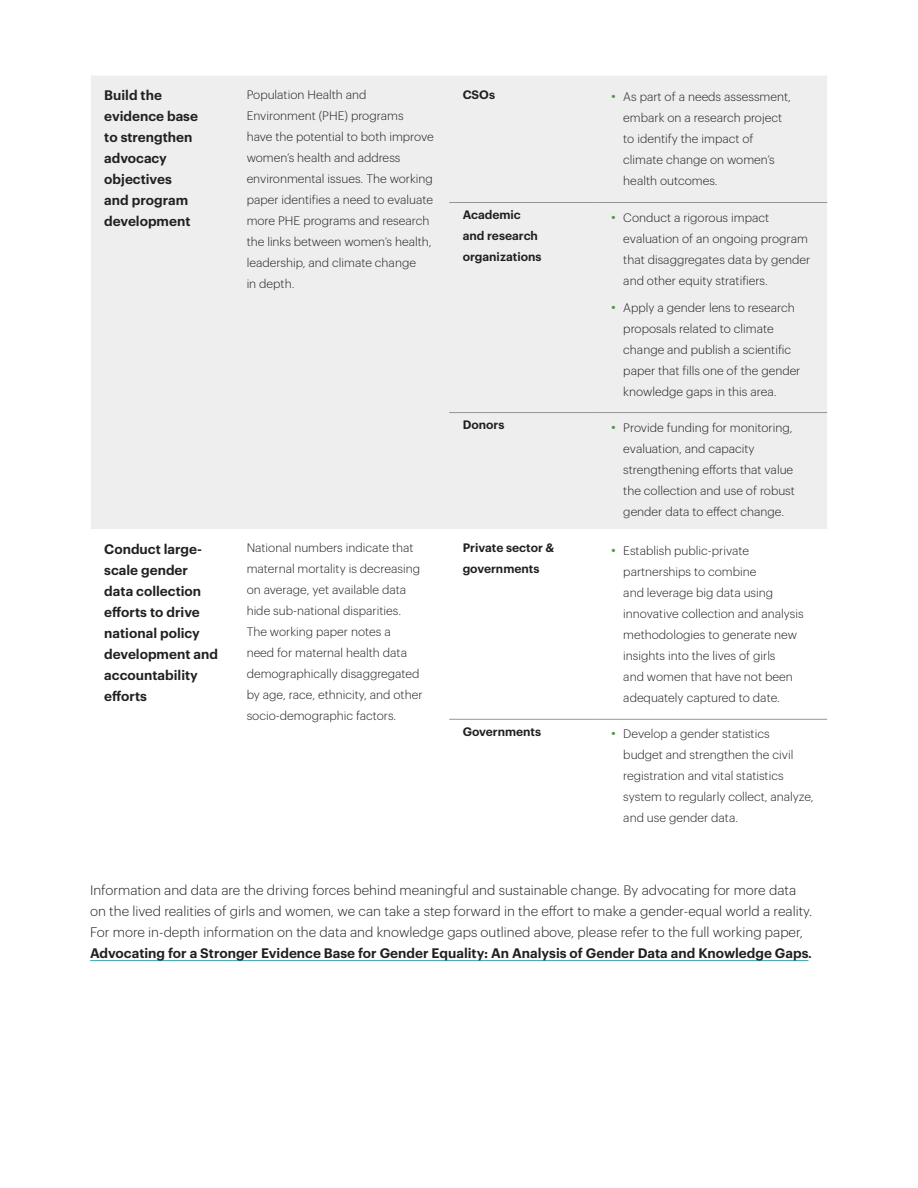
<style>
.page{position:relative;width:918px;height:1188px;background:#fff}
.page>*{position:absolute;margin:0;border:0;box-sizing:border-box;transform-origin:0 0}
.Body{font:300 13.5px/21px "Graphik";color:#231f20}
.Body-2{font:600 13.5px/21px "Graphik";color:#231f20}
.Body-3{font:300 12px/21px "Graphik";color:#231f20}
.Body-4{font:600 12px/21px "Graphik";color:#231f20}
.s1{font-size:15px;color:#439f35}
.s2{font-weight:600}
.s3{font-weight:500;font-style:italic}
</style>
<div class="page">
<hr style="left:90px;top:960px;width:719px;height:1px;background:#00bbdc">
<div style="left:91px;top:76px;width:736px;height:453px;background:#eeeeef"></div>
<hr style="left:449px;top:202px;width:149px;height:1px;background:#939598">
<hr style="left:598px;top:202px;width:229px;height:1px;background:#939598">
<hr style="left:449px;top:412px;width:149px;height:1px;background:#939598">
<hr style="left:598px;top:412px;width:229px;height:1px;background:#939598">
<hr style="left:449px;top:719px;width:149px;height:1px;background:#939598">
<hr style="left:598px;top:719px;width:229px;height:1px;background:#939598">
<p class="Body-2" style="left:104px;top:84px;width:95px">Build the evidence base to strengthen advocacy objectives and program development</p>
<p class="Body-3" style="left:247px;top:83px;width:189px">Population Health and<br>Environment (PHE) programs<br>have the potential to both improve women’s health and address environmental issues. The working paper identifies a need to evaluate more PHE programs and research the links between women’s health, leadership, and climate change<br>in depth.</p>
<p class="Body-4" style="left:463px;top:83px;width:34px">CSOs</p>
<p class="Body-3" style="left:623px;top:86px;width:169px;text-indent:-12px"><span class="s1">•</span> As part of a needs assessment, embark on a research project to identify the impact of climate change on women’s health outcomes.</p>
<p class="Body-4" style="left:463px;top:203px;width:80px">Academic and research organizations</p>
<p class="Body-3" style="left:623px;top:206px;width:189px;text-indent:-12px"><span class="s1">•</span> Conduct a rigorous impact evaluation of an ongoing program that disaggregates data by gender and other equity stratifiers.</p>
<p class="Body-3" style="left:623px;top:296px;width:179px;text-indent:-12px"><span class="s1">•</span> Apply a gender lens to research proposals related to climate change and publish a scientific paper that fills one of the gender knowledge gaps in this area.</p>
<p class="Body-4" style="left:463px;top:413px;width:43px">Donors</p>
<p class="Body-3" style="left:623px;top:416px;width:173px;text-indent:-12px"><span class="s1">•</span> Provide funding for monitoring, evaluation, and capacity strengthening efforts that value the collection and use of robust gender data to effect change.</p>
<p class="Body-2" style="left:104px;top:537px;width:115px">Conduct large&shy;scale gender data collection efforts to drive national policy development and accountability efforts</p>
<p class="Body-3" style="left:247px;top:537px;width:177px">National numbers indicate that maternal mortality is decreasing on average, yet available data hide sub-national disparities.<br>The working paper notes a<br>need for maternal health data demographically disaggregated by age, race, ethnicity, and other socio-demographic factors.</p>
<p class="Body-4" style="left:463px;top:537px;width:93px">Private sector &amp; governments</p>
<p class="Body-3" style="left:623px;top:539px;width:182px;text-indent:-12px"><span class="s1">•</span> Establish public-private partnerships to combine<br>and leverage big data using innovative collection and analysis methodologies to generate new insights into the lives of girls<br>and women that have not been adequately captured to date.</p>
<p class="Body-4" style="left:463px;top:720px;width:80px">Governments</p>
<p class="Body-3" style="left:623px;top:723px;width:192px;text-indent:-12px"><span class="s1">•</span> Develop a gender statistics<br>budget and strengthen the civil registration and vital statistics system to regularly collect, analyze, and use gender data.</p>
<p class="Body" style="left:90px;top:878px;width:724px">Information and data are the driving forces behind meaningful and sustainable change. By advocating for more data on the lived realities of girls and women, we can take a step forward in the effort to make a gender-equal world a reality.<br>For more in-depth information on the data and knowledge gaps outlined above, please refer to the full working paper, <span class="s2">Advocating for a Stronger Evidence Base for Gender Equality: An Analysis of Gender Data and Knowledge Gaps</span><span class="s3">.</span></p>
</div>
